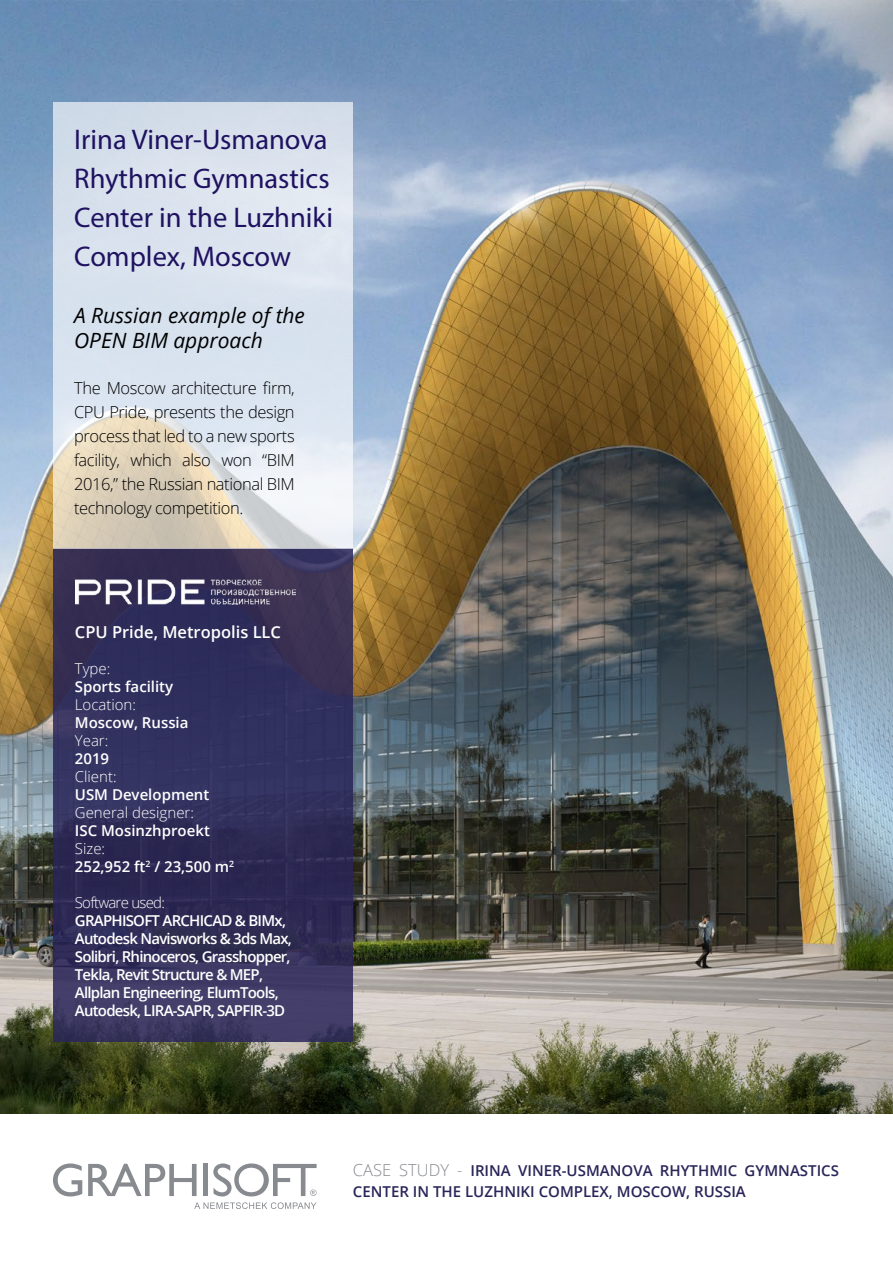
<style>
.page{position:relative;width:893px;height:1263px;background:#fff}
.page>*{position:absolute;margin:0;border:0;box-sizing:border-box;transform-origin:0 0}
.t1{font:28.5px/39px "Myriad Pro";color:#1f1261}
.t2{font:italic 21px/25.2px "Open Sans";color:#000}
.t3{font:300 16.5px/24px "Open Sans";letter-spacing:-.025em;color:#000;text-align:justify}
.t4{font:600 16.5px "Open Sans";color:#fff}
.t5{font:600 15px/18px "Open Sans";letter-spacing:-.05em;color:#fff}
.t6{font:600 15px/21px "Open Sans";color:#292559}
.t7{font:600 15px/18px "Open Sans";color:#fff}
.t8{font:300 15px "Open Sans";color:#fff}
.t9{font:300 15px "Open Sans";letter-spacing:-.05em;color:#fff}
.s1{font-weight:300}
.s2{font-weight:300;font-size:16.5px;color:#878a8e}
</style>
<div class="page">
<svg style="left:53px;top:1163px;width:29px;height:33px"></svg>
<svg style="left:88px;top:1164px;width:109px;height:32px"></svg>
<div style="left:203px;top:1163px;width:5px;height:33px;background:#878a8e"></div>
<svg style="left:213px;top:1163px;width:104px;height:33px"></svg>
<svg style="left:194px;top:1202px;width:123px;height:7px"></svg>
<img style="left:0;top:0;width:893px;height:1114px">
<svg style="left:53px;top:549px;width:300px;height:493px;background:#332f5a"></svg>
<svg style="left:53px;top:102px;width:300px;height:447px;background:#dbe0e5"></svg>
<img style="left:75px;top:579px;width:220px;height:25px">
<h1 class="t1" style="left:74px;top:119px;width:260px">Irina Viner-Usmanova<br>Rhythmic Gymnastics<br>Center in the Luzhniki<br>Complex, Moscow</h1>
<h2 class="t2" style="left:74px;top:302px;width:232px">A Russian example of the<br>OPEN BIM approach</h2>
<p class="t3" style="left:74px;top:376px;width:222px">The Moscow architecture firm, CPU Pride, presents the design process that led to a new sports facility, which also won “BIM 2016,” the Russian national BIM technology competition.</p>
<p class="t4" style="left:75px;top:621px;width:208px">CPU Pride, Metropolis LLC</p>
<p class="t8" style="left:75px;top:658px;width:37px">Type:</p>
<p class="t7" style="left:75px;top:677px;width:100px">Sports facility</p>
<p class="t8" style="left:75px;top:694px;width:63px">Location:</p>
<p class="t7" style="left:75px;top:713px;width:115px">Moscow, Russia</p>
<p class="t8" style="left:75px;top:730px;width:35px">Year:</p>
<p class="t5" style="left:75px;top:749px;width:36px">2019</p>
<p class="t8" style="left:75px;top:766px;width:43px">Client:</p>
<p class="t7" style="left:75px;top:785px;width:136px">USM Development</p>
<p class="t8" style="left:75px;top:802px;width:121px">General designer:</p>
<p class="t7" style="left:75px;top:821px;width:137px">ISC Mosinzhproekt</p>
<p class="t7" style="left:75px;top:839px;width:161px"><span class="s1">Size:<br></span>252,952 ft<sup>2</sup> / 23,500 m<sup>2</sup></p>
<p class="t9" style="left:75px;top:892px;width:92px">Software used:</p>
<p class="t5" style="left:75px;top:911px;width:219px">GRAPHISOFT ARCHICAD &amp; BIMx,<br>Autodesk Navisworks &amp; 3ds Max,<br>Solibri, Rhinoceros, Grasshopper,<br>Tekla, Revit Structure &amp; MEP,<br>Allplan Engineering, ElumTools,<br>Autodesk, LIRA-SAPR, SAPFIR-3D</p>
<p class="t6" style="left:353px;top:1160px;width:488px"><span class="s2">CASE STUDY -</span> IRINA VINER-USMANOVA RHYTHMIC GYMNASTICS<br>CENTER IN THE LUZHNIKI COMPLEX, MOSCOW, RUSSIA</p>
</div>
